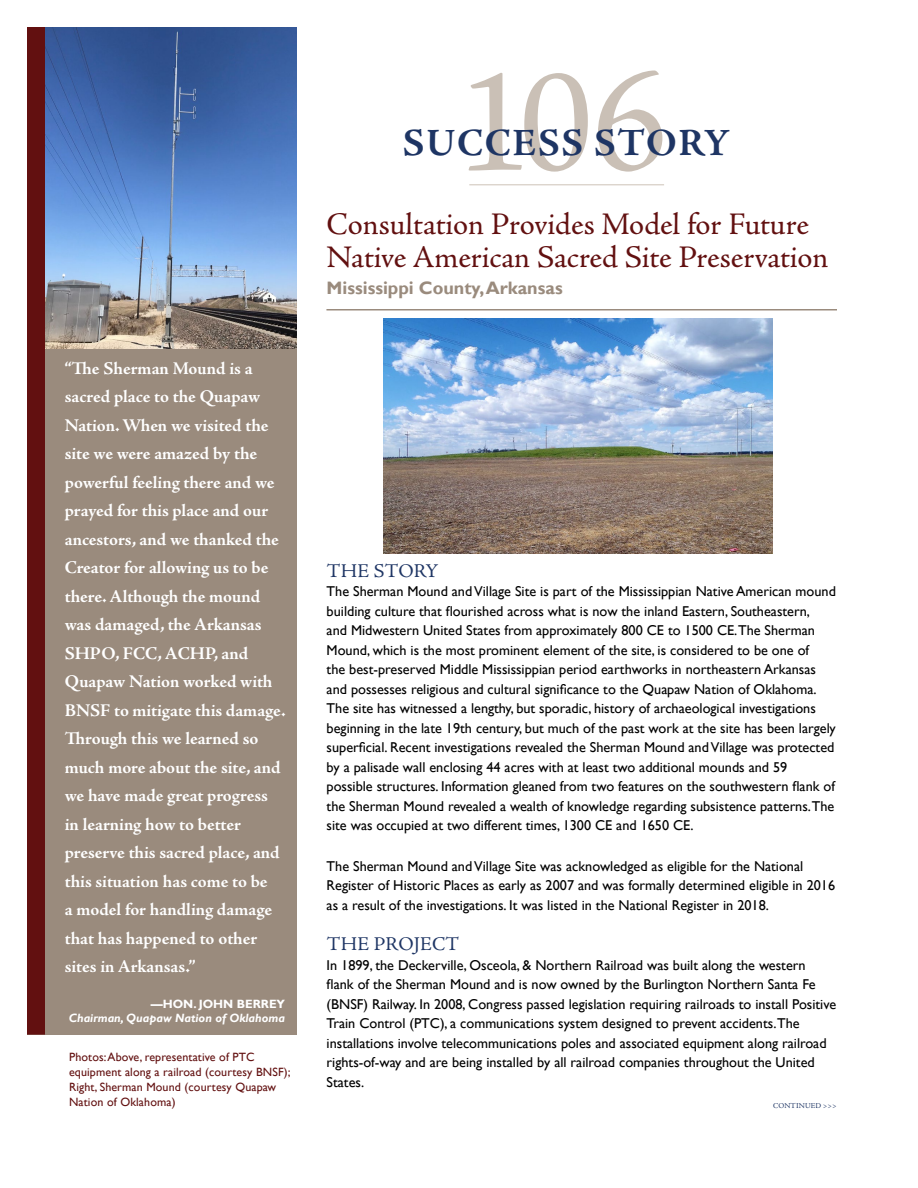
<style>
.page{position:relative;width:918px;height:1188px;background:#fff}
.page>*{position:absolute;margin:0;border:0;box-sizing:border-box;transform-origin:0 0}
.t1{font:700 38.7px "Adobe Jenson Pro";letter-spacing:.04em;color:#1e3564}
.t2{font:31.5px/33px "Adobe Jenson Pro";letter-spacing:-.005em;color:#621010}
.t3{font:19.5px "Adobe Jenson Pro";letter-spacing:.01em;color:#1e3564}
.t4{font:700 18px/28.5px "Adobe Jenson Pro";letter-spacing:-.005em;color:#fff}
.t5{font:700 18px "Gill Sans";color:#9a8b7d}
.t6{font:14.25px/19.5px "Gill Sans";color:#000}
.t7{font:12px/15px "Gill Sans";letter-spacing:.01em;color:#621010}
.t8{font:italic 700 12px "Gill Sans";color:#fff}
.t9{font:700 12px "Gill Sans";color:#fff}
.t10{font:7.5px "Adobe Jenson Pro";letter-spacing:.015em;color:#1e3564}
</style>
<div class="page">
<div style="left:27px;top:294px;width:270px;height:741px;background:#9a8b7d"></div>
<img style="left:45px;top:27px;width:252px;height:322px">
<hr style="left:326px;top:309px;width:511px;height:1px;background:#9a8b7d">
<svg style="left:469px;top:70px;width:193px;height:102px"></svg>
<hr style="left:469px;top:184px;width:195px;height:1px;background:#d9d1c9">
<img style="left:383px;top:319px;width:390px;height:235px">
<div style="left:27px;top:27px;width:18px;height:1008px;background:#621010"></div>
<p class="t4" style="left:65px;top:354px;width:222px">“The Sherman Mound is a sacred place to the Quapaw<br>Nation. When we visited the site we were amazed by the powerful feeling there and we prayed for this place and our ancestors, and we thanked the<br>Creator for allowing us to be there. Although the mound was damaged, the Arkansas<br>SHPO, FCC, ACHP, and<br>Quapaw Nation worked with<br>BNSF to mitigate this damage.<br>Through this we learned so much more about the site, and we have made great progress in learning how to better preserve this sacred place, and this situation has come to be<br>a model for handling damage that has happened to other sites in Arkansas.”</p>
<p class="t9" style="left:151px;top:996px;width:136px">—Hon. John Berrey</p>
<p class="t8" style="left:69px;top:1011px;width:218px">Chairman, Quapaw Nation of Oklahoma</p>
<p class="t7" style="left:69px;top:1050px;width:223px">Photos: Above, representative of PTC equipment along a railroad (courtesy BNSF); Right, Sherman Mound (courtesy Quapaw Nation of Oklahoma)</p>
<h1 class="t1" style="left:403px;top:120px;width:328px">Success Story</h1>
<h2 class="t2" style="left:327px;top:209px;width:503px">Consultation Provides Model for Future<br>Native American Sacred Site Preservation</h2>
<p class="t5" style="left:327px;top:277px;width:238px">Mississippi County, Arkansas</p>
<h3 class="t3" style="left:327px;top:560px;width:113px">the story</h3>
<p class="t6" style="left:327px;top:582px;width:511px">The Sherman Mound and Village Site is part of the Mississippian Native American mound building culture that flourished across what is now the inland Eastern, Southeastern,<br>and Midwestern United States from approximately 800 CE to 1500 CE.The Sherman Mound, which is the most prominent element of the site, is considered to be one of<br>the best-preserved Middle Mississippian period earthworks in northeastern Arkansas and possesses religious and cultural significance to the Quapaw Nation of Oklahoma.<br>The site has witnessed a lengthy, but sporadic, history of archaeological investigations beginning in the late 19th century, but much of the past work at the site has been largely superficial. Recent investigations revealed the Sherman Mound and Village was protected by a palisade wall enclosing 44 acres with at least two additional mounds and 59 possible structures. Information gleaned from two features on the southwestern flank of the Sherman Mound revealed a wealth of knowledge regarding subsistence patterns.The site was occupied at two different times, 1300 CE and 1650 CE.</p>
<p class="t6" style="left:327px;top:856px;width:510px">The Sherman Mound and Village Site was acknowledged as eligible for the National<br>Register of Historic Places as early as 2007 and was formally determined eligible in 2016 as a result of the investigations. It was listed in the National Register in 2018.</p>
<h3 class="t3" style="left:327px;top:933px;width:134px">the project</h3>
<p class="t6" style="left:327px;top:955px;width:511px">In 1899, the Deckerville, Osceola, &amp; Northern Railroad was built along the western flank of the Sherman Mound and is now owned by the Burlington Northern Santa Fe (BNSF) Railway. In 2008, Congress passed legislation requiring railroads to install Positive Train Control (PTC), a communications system designed to prevent accidents.The installations involve telecommunications poles and associated equipment along railroad rights-of-way and are being installed by all railroad companies throughout the United States.</p>
<p class="t10" style="left:773px;top:1101px;width:65px">continued &gt;&gt;&gt;</p>
</div>
